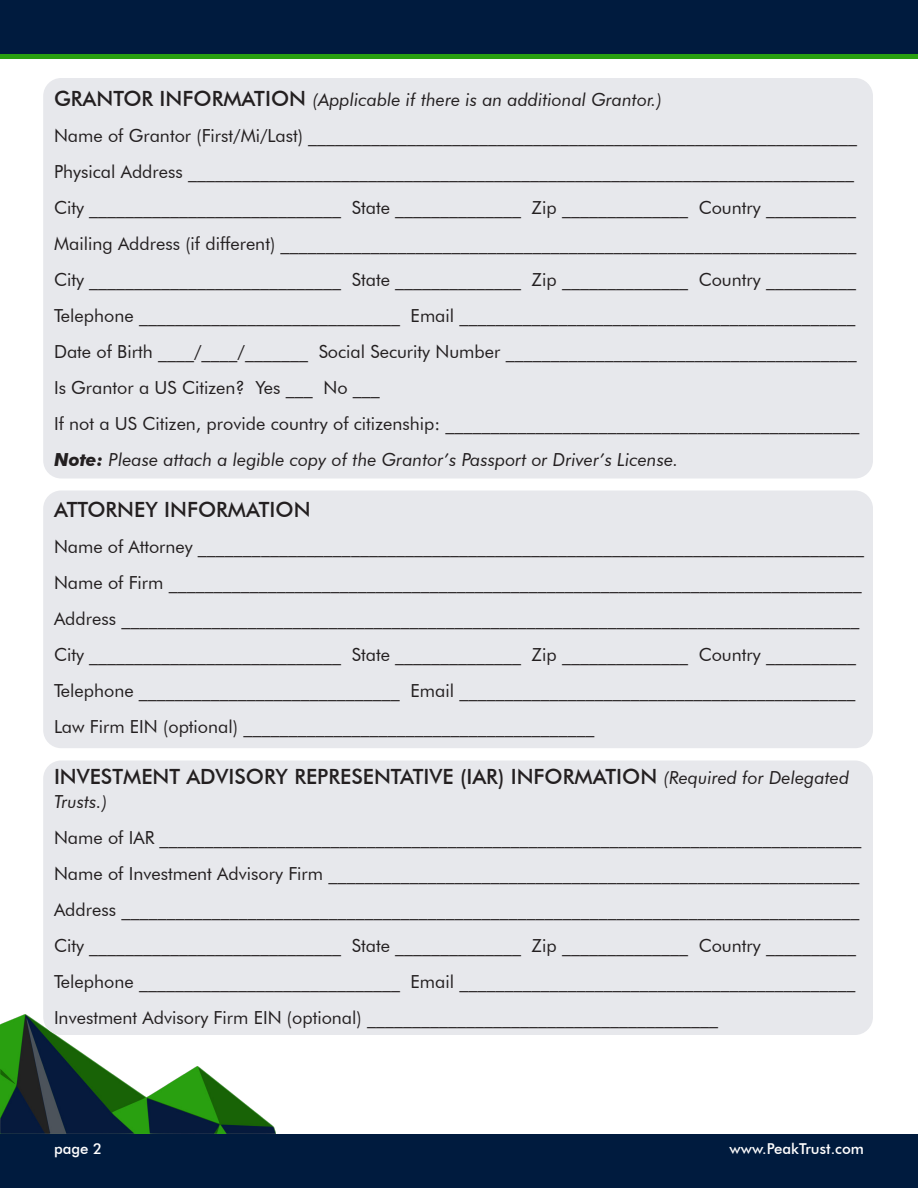
<style>
.page{position:relative;width:918px;height:1188px;background:#fff}
.page>*{position:absolute;margin:0;border:0;box-sizing:border-box;transform-origin:0 0}
.Peak_Body{font:500 21px "Futura BT";color:#231f20}
.Peak_Body-2{font:18px "Futura BT";color:#231f20}
.Peak_Body-3{font:italic 18px "Futura BT";color:#231f20}
.t1{font:500 15px "Futura BT";color:#fff}
.s1{font-weight:500;font-style:normal;font-size:21px}
.s2{font-weight:700}
.s3{font-weight:400;font-style:italic;font-size:18px}
</style>
<div class="page">
<img style="left:0;top:1014px;width:275px;height:120px">
<div style="left:0;top:1134px;width:918px;height:54px;background:#001b3e"></div>
<div style="left:0;top:0;width:918px;height:54px;background:#001b3e"></div>
<hr style="left:0;top:54px;width:918px;height:4px;background:#29a010">
<div style="left:43px;top:760px;width:830px;height:275px;background:#e7e8ec;border-radius:18px"></div>
<div style="left:43px;top:490px;width:830px;height:258px;background:#e7e8ec;border-radius:18px"></div>
<div style="left:43px;top:78px;width:830px;height:400px;background:#e7e8ec;border-radius:18px"></div>
<p class="Peak_Body-3" style="left:54px;top:89px;width:610px"><span class="s1">GRANTOR INFORMATION</span> (Applicable if there is an additional Grantor.)</p>
<p class="Peak_Body-2" style="left:54px;top:125px;width:805px">Name of Grantor (First/Mi/Last) _____________________________________________________________</p>
<p class="Peak_Body-2" style="left:54px;top:161px;width:802px">Physical Address __________________________________________________________________________</p>
<p class="Peak_Body-2" style="left:54px;top:197px;width:804px">City ____________________________ State ______________ Zip ______________ Country __________</p>
<p class="Peak_Body-2" style="left:54px;top:233px;width:804px">Mailing Address (if different) ________________________________________________________________</p>
<p class="Peak_Body-2" style="left:54px;top:269px;width:804px">City ____________________________ State ______________ Zip ______________ Country __________</p>
<p class="Peak_Body-2" style="left:54px;top:305px;width:803px">Telephone _____________________________ Email ____________________________________________</p>
<p class="Peak_Body-2" style="left:54px;top:341px;width:804px">Date of Birth ____/____/_______ Social Security Number _______________________________________</p>
<p class="Peak_Body-2" style="left:54px;top:377px;width:327px">Is Grantor a US Citizen? Yes ___ No ___</p>
<p class="Peak_Body-2" style="left:54px;top:413px;width:807px">If not a US Citizen, provide country of citizenship: ______________________________________________</p>
<p class="Peak_Body-3" style="left:54px;top:449px;width:626px"><span class="s2">Note:</span> Please attach a legible copy of the Grantor’s Passport or Driver’s License.</p>
<p class="Peak_Body" style="left:54px;top:497px;width:258px">ATTORNEY INFORMATION</p>
<p class="Peak_Body-2" style="left:54px;top:536px;width:811px">Name of Attorney __________________________________________________________________________</p>
<p class="Peak_Body-2" style="left:54px;top:572px;width:809px">Name of Firm _____________________________________________________________________________</p>
<p class="Peak_Body-2" style="left:54px;top:608px;width:807px">Address __________________________________________________________________________________</p>
<p class="Peak_Body-2" style="left:54px;top:644px;width:804px">City ____________________________ State ______________ Zip ______________ Country __________</p>
<p class="Peak_Body-2" style="left:54px;top:680px;width:803px">Telephone _____________________________ Email ____________________________________________</p>
<p class="Peak_Body-2" style="left:54px;top:716px;width:542px">Law Firm EIN (optional) _______________________________________</p>
<p class="Peak_Body" style="left:54px;top:764px;width:797px">INVESTMENT ADVISORY REPRESENTATIVE (IAR) INFORMATION <span class="s3">(Required for Delegated</span></p>
<p class="Peak_Body-3" style="left:54px;top:791px;width:55px">Trusts.)</p>
<p class="Peak_Body-2" style="left:54px;top:827px;width:809px">Name of IAR ______________________________________________________________________________</p>
<p class="Peak_Body-2" style="left:54px;top:863px;width:807px">Name of Investment Advisory Firm ___________________________________________________________</p>
<p class="Peak_Body-2" style="left:54px;top:899px;width:807px">Address __________________________________________________________________________________</p>
<p class="Peak_Body-2" style="left:54px;top:935px;width:804px">City ____________________________ State ______________ Zip ______________ Country __________</p>
<p class="Peak_Body-2" style="left:54px;top:971px;width:803px">Telephone _____________________________ Email ____________________________________________</p>
<p class="Peak_Body-2" style="left:54px;top:1007px;width:666px">Investment Advisory Firm EIN (optional) _______________________________________</p>
<p class="t1" style="left:54px;top:1140px;width:50px">page 2</p>
<p class="t1" style="left:730px;top:1139px;width:136px">www.PeakTrust.com</p>
</div>
